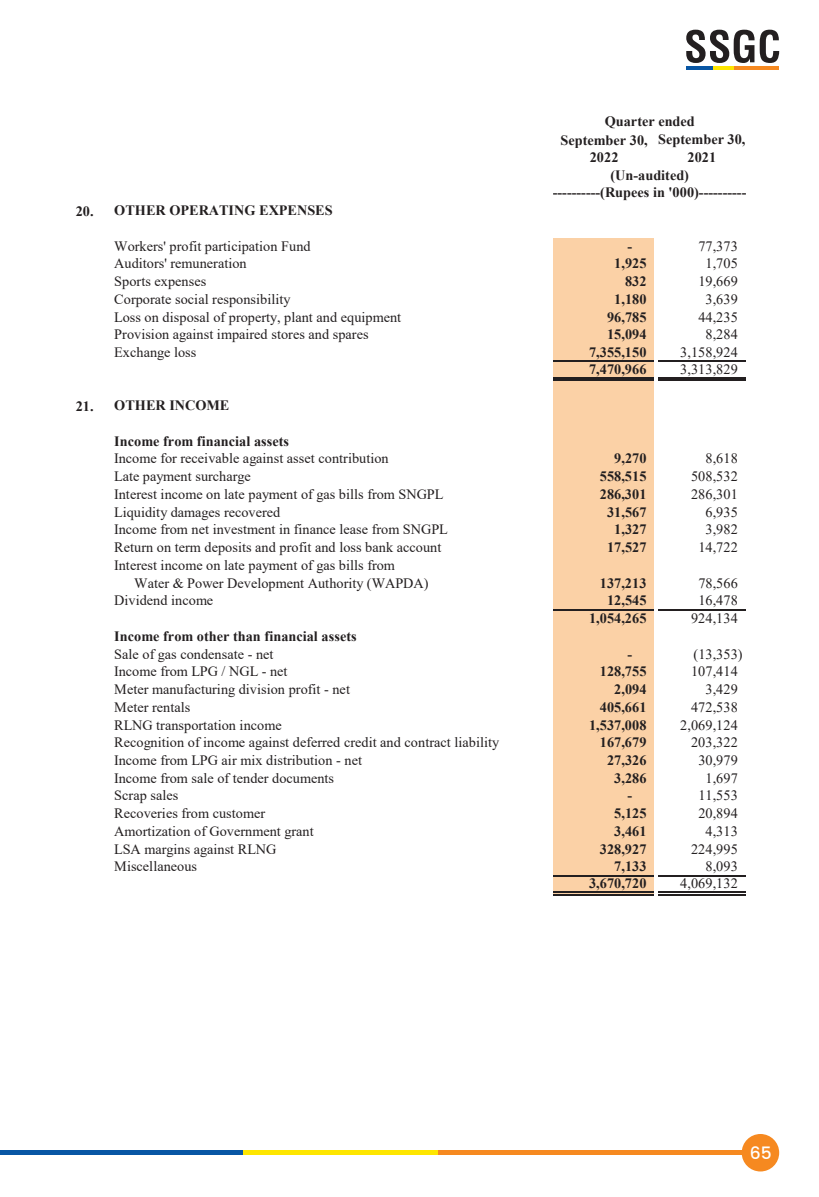
<style>
.page{position:relative;width:819px;height:1197px;background:#fff}
.page>*{position:absolute;margin:0;border:0;box-sizing:border-box;transform-origin:0 0}
.t1{font:500 17.15px "Poppins";color:#fff}
.t2{font:14.35px/17.7px "Times New Roman";letter-spacing:.005em;color:#231f20}
.t3{font:700 14.35px/17.3px "Times New Roman";letter-spacing:.005em;color:#231f20}
</style>
<div class="page">
<div style="left:553px;top:238px;width:101px;height:657px;background:#fbd1a6"></div>
<svg style="left:686px;top:30px;width:93px;height:33px"></svg>
<hr style="left:686px;top:66px;width:93px;height:4px;background:#f68920">
<hr style="left:686px;top:66px;width:48px;height:4px;background:#fee600">
<hr style="left:686px;top:66px;width:26px;height:4px;background:#0856a4">
<hr style="left:0;top:1151px;width:749px;height:4px;background:#f68920">
<hr style="left:0;top:1151px;width:438px;height:4px;background:#fee600">
<hr style="left:0;top:1151px;width:243px;height:4px;background:#0856a4">
<div style="left:742px;top:1134px;width:37px;height:37px;background:#f68920;border-radius:50%"></div>
<hr style="left:553px;top:361px;width:101px;height:1px;background:#231f20">
<hr style="left:553px;top:377px;width:101px;height:2px;background:#231f20">
<hr style="left:553px;top:380px;width:101px;height:1px;background:#231f20">
<hr style="left:553px;top:609px;width:101px;height:1px;background:#231f20">
<hr style="left:553px;top:875px;width:101px;height:1px;background:#231f20">
<hr style="left:553px;top:892px;width:101px;height:1px;background:#231f20">
<hr style="left:553px;top:894px;width:101px;height:1px;background:#231f20">
<hr style="left:658px;top:361px;width:87px;height:1px;background:#231f20">
<hr style="left:658px;top:377px;width:87px;height:2px;background:#231f20">
<hr style="left:658px;top:380px;width:87px;height:1px;background:#231f20">
<hr style="left:658px;top:609px;width:87px;height:1px;background:#231f20">
<hr style="left:658px;top:875px;width:87px;height:1px;background:#231f20">
<hr style="left:658px;top:892px;width:87px;height:1px;background:#231f20">
<hr style="left:658px;top:894px;width:87px;height:1px;background:#231f20">
<p class="t3" style="left:605px;top:113px;width:92px">Quarter ended</p>
<p class="t3" style="left:590px;top:131px;width:157px;text-indent:-29px">September 30, September 30,<br>2022</p>
<p class="t3" style="left:688px;top:148px;width:30px">2021</p>
<p class="t3" style="left:548px;top:166px;width:219px;text-indent:63px">(Un-audited) -----------(Rupees in '000)--------------</p>
<p class="t3" style="left:76px;top:201px;width:259px">20. OTHER OPERATING EXPENSES</p>
<p class="t2" style="left:114px;top:237px;width:198px">Workers' profit participation Fund</p>
<p class="t3" style="left:628px;top:237px;width:6px">-</p>
<p class="t2" style="left:698px;top:237px;width:41px">77,373</p>
<p class="t2" style="left:114px;top:254px;width:134px">Auditors' remuneration</p>
<p class="t3" style="left:614px;top:254px;width:34px">1,925</p>
<p class="t2" style="left:706px;top:254px;width:34px">1,705</p>
<p class="t2" style="left:114px;top:272px;width:94px">Sports expenses</p>
<p class="t3" style="left:625px;top:272px;width:23px">832</p>
<p class="t2" style="left:698px;top:272px;width:41px">19,669</p>
<p class="t2" style="left:114px;top:290px;width:178px">Corporate social responsibility</p>
<p class="t3" style="left:614px;top:290px;width:34px">1,180</p>
<p class="t2" style="left:706px;top:290px;width:34px">3,639</p>
<p class="t2" style="left:114px;top:307px;width:288px">Loss on disposal of property, plant and equipment</p>
<p class="t3" style="left:607px;top:308px;width:41px">96,785</p>
<p class="t2" style="left:698px;top:307px;width:41px">44,235</p>
<p class="t2" style="left:114px;top:325px;width:256px">Provision against impaired stores and spares</p>
<p class="t3" style="left:607px;top:325px;width:41px">15,094</p>
<p class="t2" style="left:706px;top:325px;width:34px">8,284</p>
<p class="t2" style="left:114px;top:343px;width:84px">Exchange loss</p>
<p class="t3" style="left:589px;top:343px;width:59px">7,355,150</p>
<p class="t2" style="left:680px;top:343px;width:59px">3,158,924</p>
<p class="t3" style="left:589px;top:360px;width:59px">7,470,966</p>
<p class="t2" style="left:680px;top:360px;width:59px">3,313,829</p>
<p class="t3" style="left:76px;top:396px;width:155px">21. OTHER INCOME</p>
<p class="t3" style="left:114px;top:432px;width:176px">Income from financial assets</p>
<p class="t2" style="left:114px;top:449px;width:276px">Income for receivable against asset contribution</p>
<p class="t3" style="left:614px;top:450px;width:34px">9,270</p>
<p class="t2" style="left:706px;top:449px;width:34px">8,618</p>
<p class="t2" style="left:114px;top:467px;width:138px">Late payment surcharge</p>
<p class="t3" style="left:600px;top:467px;width:48px">558,515</p>
<p class="t2" style="left:691px;top:467px;width:48px">508,532</p>
<p class="t2" style="left:114px;top:485px;width:331px">Interest income on late payment of gas bills from SNGPL</p>
<p class="t3" style="left:600px;top:485px;width:48px">286,301</p>
<p class="t2" style="left:691px;top:485px;width:48px">286,301</p>
<p class="t2" style="left:114px;top:503px;width:168px">Liquidity damages recovered</p>
<p class="t3" style="left:607px;top:503px;width:41px">31,567</p>
<p class="t2" style="left:706px;top:503px;width:34px">6,935</p>
<p class="t2" style="left:114px;top:520px;width:335px">Income from net investment in finance lease from SNGPL</p>
<p class="t3" style="left:614px;top:521px;width:34px">1,327</p>
<p class="t2" style="left:706px;top:520px;width:34px">3,982</p>
<p class="t2" style="left:114px;top:538px;width:329px">Return on term deposits and profit and loss bank account</p>
<p class="t3" style="left:607px;top:538px;width:41px">17,527</p>
<p class="t2" style="left:698px;top:538px;width:41px">14,722</p>
<p class="t2" style="left:134px;top:556px;width:296px;text-indent:-20px">Interest income on late payment of gas bills from<br>Water &amp; Power Development Authority (WAPDA)</p>
<p class="t3" style="left:600px;top:574px;width:48px">137,213</p>
<p class="t2" style="left:698px;top:574px;width:41px">78,566</p>
<p class="t2" style="left:114px;top:591px;width:100px">Dividend income</p>
<p class="t3" style="left:607px;top:592px;width:41px">12,545</p>
<p class="t2" style="left:698px;top:591px;width:41px">16,478</p>
<p class="t3" style="left:589px;top:609px;width:59px">1,054,265</p>
<p class="t2" style="left:691px;top:609px;width:48px">924,134</p>
<p class="t3" style="left:114px;top:627px;width:244px">Income from other than financial assets</p>
<p class="t2" style="left:114px;top:644px;width:161px">Sale of gas condensate - net</p>
<p class="t3" style="left:628px;top:645px;width:6px">-</p>
<p class="t2" style="left:694px;top:644px;width:51px">(13,353)</p>
<p class="t2" style="left:114px;top:662px;width:175px">Income from LPG / NGL - net</p>
<p class="t3" style="left:600px;top:662px;width:48px">128,755</p>
<p class="t2" style="left:691px;top:662px;width:48px">107,414</p>
<p class="t2" style="left:114px;top:680px;width:237px">Meter manufacturing division profit - net</p>
<p class="t3" style="left:614px;top:680px;width:34px">2,094</p>
<p class="t2" style="left:706px;top:680px;width:34px">3,429</p>
<p class="t2" style="left:114px;top:698px;width:77px">Meter rentals</p>
<p class="t3" style="left:600px;top:698px;width:48px">405,661</p>
<p class="t2" style="left:691px;top:698px;width:48px">472,538</p>
<p class="t2" style="left:114px;top:715px;width:169px">RLNG transportation income</p>
<p class="t3" style="left:589px;top:716px;width:59px">1,537,008</p>
<p class="t2" style="left:680px;top:715px;width:59px">2,069,124</p>
<p class="t2" style="left:114px;top:733px;width:386px">Recognition of income against deferred credit and contract liability</p>
<p class="t3" style="left:600px;top:733px;width:48px">167,679</p>
<p class="t2" style="left:691px;top:733px;width:48px">203,322</p>
<p class="t2" style="left:114px;top:751px;width:249px">Income from LPG air mix distribution - net</p>
<p class="t3" style="left:607px;top:751px;width:41px">27,326</p>
<p class="t2" style="left:698px;top:751px;width:41px">30,979</p>
<p class="t2" style="left:114px;top:769px;width:221px">Income from sale of tender documents</p>
<p class="t3" style="left:614px;top:769px;width:34px">3,286</p>
<p class="t2" style="left:706px;top:769px;width:34px">1,697</p>
<p class="t2" style="left:114px;top:786px;width:66px">Scrap sales</p>
<p class="t3" style="left:628px;top:787px;width:6px">-</p>
<p class="t2" style="left:698px;top:786px;width:41px">11,553</p>
<p class="t2" style="left:114px;top:804px;width:152px">Recoveries from customer</p>
<p class="t3" style="left:614px;top:804px;width:34px">5,125</p>
<p class="t2" style="left:698px;top:804px;width:41px">20,894</p>
<p class="t2" style="left:114px;top:822px;width:201px">Amortization of Government grant</p>
<p class="t3" style="left:614px;top:822px;width:34px">3,461</p>
<p class="t2" style="left:706px;top:822px;width:34px">4,313</p>
<p class="t2" style="left:114px;top:840px;width:164px">LSA margins against RLNG</p>
<p class="t3" style="left:600px;top:840px;width:48px">328,927</p>
<p class="t2" style="left:691px;top:840px;width:48px">224,995</p>
<p class="t2" style="left:114px;top:857px;width:84px">Miscellaneous</p>
<p class="t3" style="left:614px;top:858px;width:34px">7,133</p>
<p class="t2" style="left:706px;top:857px;width:34px">8,093</p>
<p class="t3" style="left:589px;top:874px;width:59px">3,670,720</p>
<p class="t2" style="left:680px;top:874px;width:59px">4,069,132</p>
<p class="t1" style="left:750px;top:1143px;width:23px">65</p>
</div>
